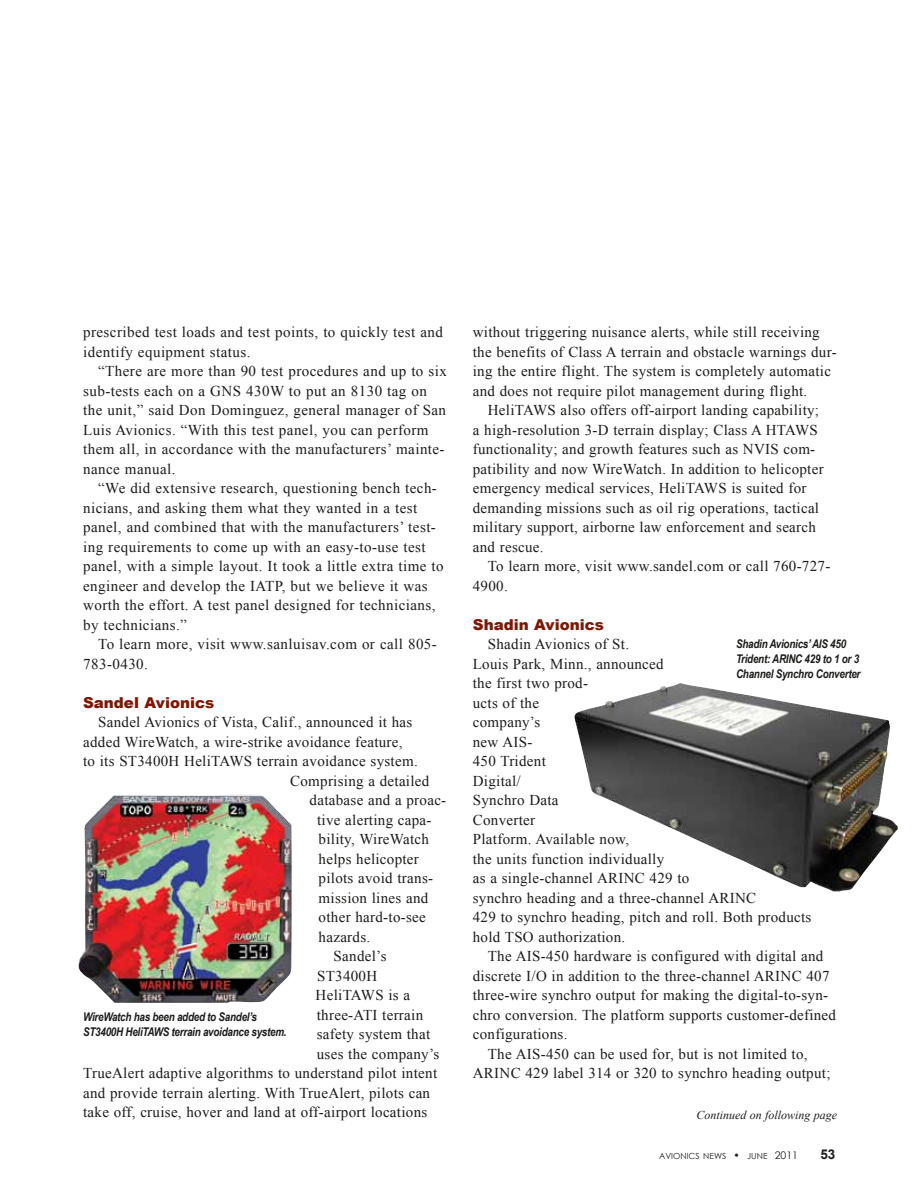
<style>
.page{position:relative;width:918px;height:1188px;background:#fff}
.page>*{position:absolute;margin:0;border:0;box-sizing:border-box;transform-origin:0 0}
.t1{font:15px/19.5px "Times New Roman";letter-spacing:.02em;color:#1c1c1a}
.t2{font:900 15px "Arial";color:#7e1805}
.t3{font:700 13.5px "Arial";color:#1c1c1a}
.t4{font:italic 700 12px/15px "Arial Narrow";letter-spacing:-.02em;color:#1c1c1a}
.t5{font:italic 12px "Times New Roman";color:#1c1c1a}
.t6{font:8.4px "Century Gothic";color:#1c1c1a}
.s1{font-size:10.5px}
</style>
<div class="page">
<img style="left:79px;top:794px;width:213px;height:209px">
<img style="left:574px;top:683px;width:324px;height:208px">
<p class="t1" style="left:83px;top:322px;width:361px">prescribed test loads and test points, to quickly test and identify equipment status.</p>
<p class="t1" style="left:83px;top:361px;width:365px;text-indent:15px">“There are more than 90 test procedures and up to six sub-tests each on a GNS 430W to put an 8130 tag on the unit,” said Don Dominguez, general manager of San Luis Avionics. “With this test panel, you can perform them all, in accordance with the manufacturers’ mainte&shy;nance manual.</p>
<p class="t1" style="left:83px;top:478px;width:362px;text-indent:15px">“We did extensive research, questioning bench tech&shy;nicians, and asking them what they wanted in a test panel, and combined that with the manufacturers’ test&shy;ing requirements to come up with an easy-to-use test panel, with a simple layout. It took a little extra time to engineer and develop the IATP, but we believe it was worth the effort. A test panel designed for technicians, by technicians.”</p>
<p class="t1" style="left:83px;top:634px;width:355px;text-indent:15px">To learn more, visit www.sanluisav.com or call 805-<br>783-0430.</p>
<p class="t2" style="left:83px;top:691px;width:133px">Sandel Avionics</p>
<p class="t1" style="left:98px;top:712px;width:316px">Sandel Avionics of Vista, Calif., announced it has</p>
<p class="t1" style="left:83px;top:732px;width:321px">added WireWatch, a wire-strike avoidance feature,</p>
<p class="t1" style="left:83px;top:751px;width:336px">to its ST3400H HeliTAWS terrain avoidance system.</p>
<p class="t1" style="left:290px;top:771px;width:141px">Comprising a detailed</p>
<p class="t1" style="left:310px;top:790px;width:138px">database and a proac-</p>
<p class="t1" style="left:317px;top:810px;width:116px">tive alerting capa-</p>
<p class="t1" style="left:319px;top:829px;width:112px">bility, WireWatch</p>
<p class="t1" style="left:319px;top:849px;width:102px">helps helicopter</p>
<p class="t1" style="left:319px;top:868px;width:116px">pilots avoid trans-</p>
<p class="t1" style="left:319px;top:888px;width:111px">mission lines and</p>
<p class="t1" style="left:319px;top:907px;width:109px">other hard-to-see</p>
<p class="t1" style="left:319px;top:927px;width:53px">hazards.</p>
<p class="t1" style="left:334px;top:946px;width:54px">Sandel’s</p>
<p class="t1" style="left:317px;top:966px;width:62px">ST3400H</p>
<p class="t1" style="left:316px;top:985px;width:96px">HeliTAWS is a</p>
<p class="t1" style="left:317px;top:1005px;width:108px">three-ATI terrain</p>
<p class="t1" style="left:317px;top:1024px;width:115px">safety system that</p>
<p class="t1" style="left:317px;top:1044px;width:124px">uses the company’s</p>
<p class="t1" style="left:83px;top:1063px;width:356px">TrueAlert adaptive algorithms to understand pilot intent</p>
<p class="t1" style="left:83px;top:1083px;width:348px">and provide terrain alerting. With TrueAlert, pilots can</p>
<p class="t1" style="left:83px;top:1102px;width:346px">take off, cruise, hover and land at off-airport locations</p>
<p class="t4" style="left:83px;top:1009px;width:205px">WireWatch has been added to Sandel’s<br>ST3400H HeliTAWS terrain avoidance system.</p>
<p class="t1" style="left:473px;top:322px;width:365px">without triggering nuisance alerts, while still receiving the benefits of Class A terrain and obstacle warnings dur&shy;ing the entire flight. The system is completely automatic and does not require pilot management during flight.</p>
<p class="t1" style="left:473px;top:400px;width:352px;text-indent:15px">HeliTAWS also offers off-airport landing capability; a high-resolution 3-D terrain display; Class A HTAWS functionality; and growth features such as NVIS com&shy;patibility and now WireWatch. In addition to helicopter emergency medical services, HeliTAWS is suited for demanding missions such as oil rig operations, tactical military support, airborne law enforcement and search and rescue.</p>
<p class="t1" style="left:473px;top:556px;width:359px;text-indent:15px">To learn more, visit www.sandel.com or call 760-727-<br>4900.</p>
<p class="t2" style="left:473px;top:613px;width:133px">Shadin Avionics</p>
<p class="t1" style="left:473px;top:634px;width:340px;text-indent:15px">Shadin Avionics of St.<br>Louis Park, Minn., announced<br>the first two prod-<br>ucts of the<br>company’s<br>new AIS-<br>450 Trident<br>Digital/<br>Synchro Data<br>Converter<br>Platform. Available now,<br>the units function individually<br>as a single-channel ARINC 429 to<br>synchro heading and a three-channel ARINC<br>429 to synchro heading, pitch and roll. Both products hold TSO authorization.</p>
<p class="t1" style="left:488px;top:946px;width:337px">The AIS-450 hardware is configured with digital and</p>
<p class="t1" style="left:473px;top:966px;width:358px">discrete I/O in addition to the three-channel ARINC 407</p>
<p class="t1" style="left:473px;top:985px;width:357px">three-wire synchro output for making the digital-to-syn-</p>
<p class="t1" style="left:473px;top:1005px;width:365px">chro conversion. The platform supports customer-defined</p>
<p class="t1" style="left:473px;top:1024px;width:96px">configurations.</p>
<p class="t1" style="left:488px;top:1044px;width:321px">The AIS-450 can be used for, but is not limited to,</p>
<p class="t1" style="left:473px;top:1063px;width:359px">ARINC 429 label 314 or 320 to synchro heading output;</p>
<p class="t4" style="left:736px;top:636px;width:126px">Shadin Avionics’ AIS 450<br>Trident: ARINC 429 to 1 or 3<br>Channel Synchro Converter</p>
<p class="t5" style="left:696px;top:1107px;width:142px">Continued on following page</p>
<p class="t6" style="left:659px;top:1150px;width:140px">AVIONICS NEWS <span class="s1">•</span> JUNE <span class="s1">2011</span></p>
<p class="t3" style="left:820px;top:1145px;width:17px">53</p>
</div>
